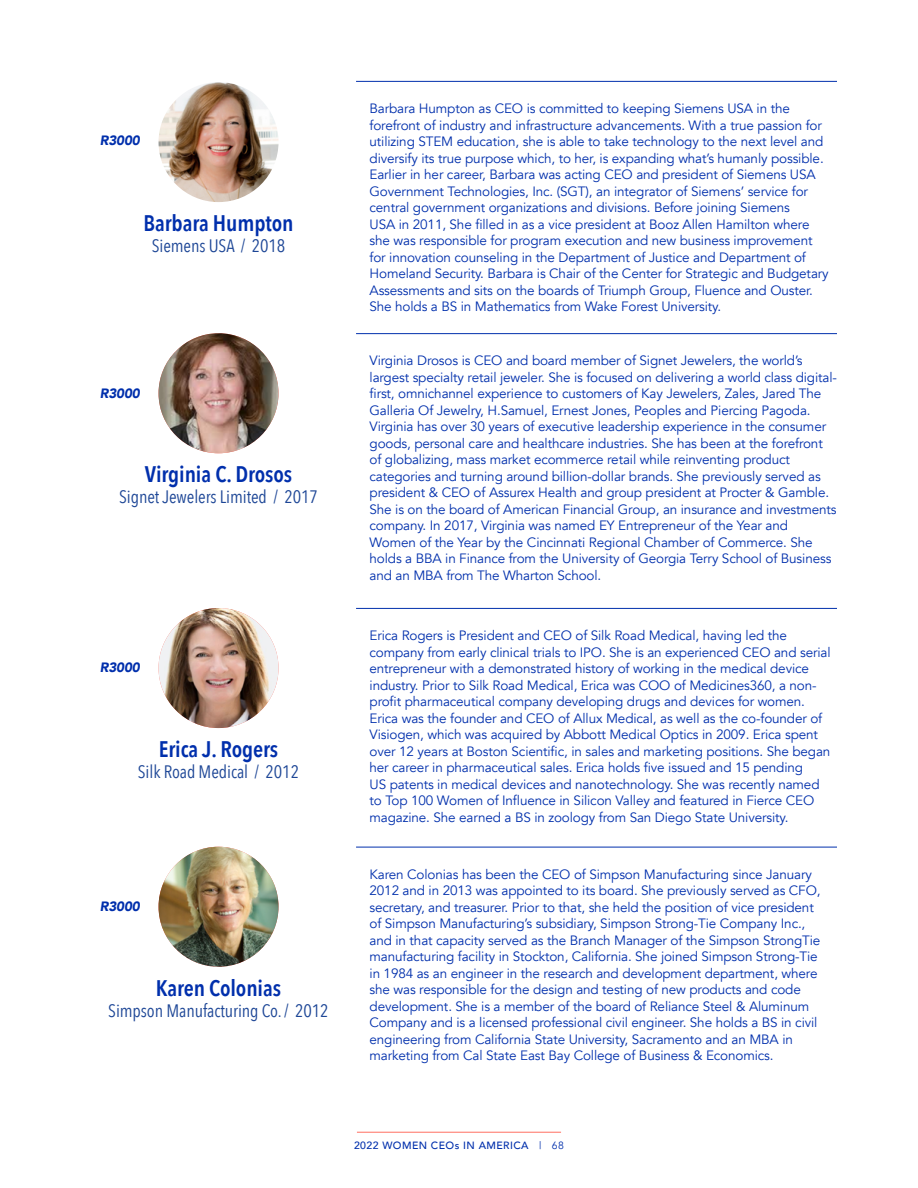
<style>
.page{position:relative;width:918px;height:1188px;background:#fff}
.page>*{position:absolute;margin:0;border:0;box-sizing:border-box;transform-origin:0 0}
.t1{font:600 22.5px "Avenir Next Condensed";letter-spacing:-.005em;color:#002fac}
.t2{font:18px "Avenir Next Condensed";letter-spacing:-.005em;color:#1d4696}
.Bio{font:13.5px/16.5px "Avenir";letter-spacing:-.01em;color:#002fac}
.Bio-2{font:italic 900 13.5px "Avenir";letter-spacing:-.01em;color:#002fac}
.t3{font:500 10.5px "Avenir";letter-spacing:.04em;color:#002fac}
.s1{font-weight:400}
</style>
<div class="page">
<hr style="left:357px;top:1132px;width:204px;height:1px;background:#ff6f61">
<img style="left:159px;top:82px;width:120px;height:120px;border-radius:60px">
<hr style="left:356px;top:81px;width:481px;height:1px;background:#002fac">
<img style="left:159px;top:333px;width:120px;height:120px;border-radius:60px">
<hr style="left:356px;top:333px;width:481px;height:1px;background:#002fac">
<img style="left:159px;top:608px;width:120px;height:120px;border-radius:60px">
<hr style="left:356px;top:608px;width:481px;height:1px;background:#002fac">
<img style="left:159px;top:847px;width:120px;height:120px;border-radius:60px">
<hr style="left:356px;top:847px;width:481px;height:1px;background:#002fac">
<p class="Bio-2" style="left:100px;top:129px;width:42px">R3000</p>
<p class="t1" style="left:144px;top:204px;width:151px">Barbara Humpton</p>
<p class="t2" style="left:152px;top:230px;width:135px">Siemens USA / 2018</p>
<p class="Bio-2" style="left:100px;top:382px;width:42px">R3000</p>
<p class="t1" style="left:145px;top:455px;width:149px">Virginia C. Drosos</p>
<p class="t2" style="left:119px;top:482px;width:200px">Signet Jewelers Limited / 2017</p>
<p class="Bio-2" style="left:100px;top:656px;width:42px">R3000</p>
<p class="t1" style="left:159px;top:730px;width:121px">Erica J. Rogers</p>
<p class="t2" style="left:138px;top:756px;width:163px">Silk Road Medical / 2012</p>
<p class="Bio-2" style="left:100px;top:895px;width:42px">R3000</p>
<p class="t1" style="left:156px;top:968px;width:127px">Karen Colonias</p>
<p class="t2" style="left:108px;top:995px;width:222px">Simpson Manufacturing Co. / 2012</p>
<p class="Bio" style="left:370px;top:100px;width:461px">Barbara Humpton as CEO is committed to keeping Siemens USA in the forefront of industry and infrastructure advancements. With a true passion for utilizing STEM education, she is able to take technology to the next level and diversify its true purpose which, to her, is expanding what’s humanly possible.<br>Earlier in her career, Barbara was acting CEO and president of Siemens USA Government Technologies, Inc. (SGT), an integrator of Siemens’ service for central government organizations and divisions. Before joining Siemens<br>USA in 2011, She filled in as a vice president at Booz Allen Hamilton where she was responsible for program execution and new business improvement for innovation counseling in the Department of Justice and Department of Homeland Security. Barbara is Chair of the Center for Strategic and Budgetary Assessments and sits on the boards of Triumph Group, Fluence and Ouster.<br>She holds a BS in Mathematics from Wake Forest University.</p>
<p class="Bio" style="left:370px;top:353px;width:469px">Virginia Drosos is CEO and board member of Signet Jewelers, the world’s largest specialty retail jeweler. She is focused on delivering a world class digital&shy;first, omnichannel experience to customers of Kay Jewelers, Zales, Jared The Galleria Of Jewelry, H.Samuel, Ernest Jones, Peoples and Piercing Pagoda.<br>Virginia has over 30 years of executive leadership experience in the consumer goods, personal care and healthcare industries. She has been at the forefront of globalizing, mass market ecommerce retail while reinventing product categories and turning around billion-dollar brands. She previously served as president &amp; CEO of Assurex Health and group president at Procter &amp; Gamble.<br>She is on the board of American Financial Group, an insurance and investments company. In 2017, Virginia was named EY Entrepreneur of the Year and Women of the Year by the Cincinnati Regional Chamber of Commerce. She holds a BBA in Finance from the University of Georgia Terry School of Business and an MBA from The Wharton School.</p>
<p class="Bio" style="left:370px;top:627px;width:463px">Erica Rogers is President and CEO of Silk Road Medical, having led the company from early clinical trials to IPO. She is an experienced CEO and serial entrepreneur with a demonstrated history of working in the medical device industry. Prior to Silk Road Medical, Erica was COO of Medicines360, a non&shy;profit pharmaceutical company developing drugs and devices for women.<br>Erica was the founder and CEO of Allux Medical, as well as the co-founder of Visiogen, which was acquired by Abbott Medical Optics in 2009. Erica spent over 12 years at Boston Scientific, in sales and marketing positions. She began her career in pharmaceutical sales. Erica holds five issued and 15 pending<br>US patents in medical devices and nanotechnology. She was recently named to Top 100 Women of Influence in Silicon Valley and featured in Fierce CEO magazine. She earned a BS in zoology from San Diego State University.</p>
<p class="Bio" style="left:370px;top:866px;width:452px">Karen Colonias has been the CEO of Simpson Manufacturing since January 2012 and in 2013 was appointed to its board. She previously served as CFO, secretary, and treasurer. Prior to that, she held the position of vice president of Simpson Manufacturing’s subsidiary, Simpson Strong-Tie Company Inc., and in that capacity served as the Branch Manager of the Simpson StrongTie manufacturing facility in Stockton, California. She joined Simpson Strong-Tie in 1984 as an engineer in the research and development department, where she was responsible for the design and testing of new products and code development. She is a member of the board of Reliance Steel &amp; Aluminum Company and is a licensed professional civil engineer. She holds a BS in civil engineering from California State University, Sacramento and an MBA in marketing from Cal State East Bay College of Business &amp; Economics.</p>
<p class="t3" style="left:354px;top:1136px;width:211px">2022 WOMEN CEOs IN AMERICA <span class="s1">| 68</span></p>
</div>
